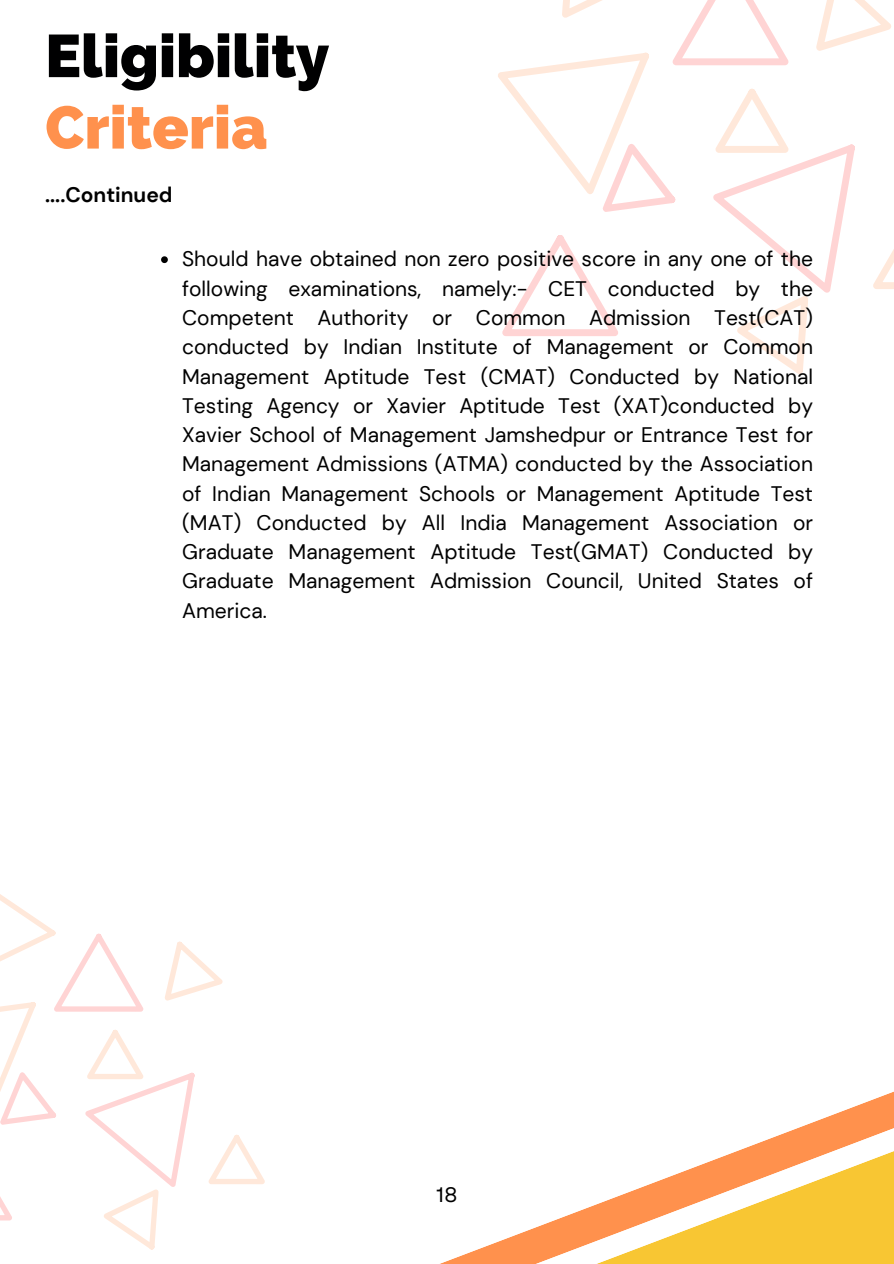
<style>
.page{position:relative;width:894px;height:1264px;background:#fff}
.page>*{position:absolute;margin:0;border:0;box-sizing:border-box;transform-origin:0 0}
.t1{font:800 60px "Raleway";color:#000001}
.t2{font:800 60px "Raleway";color:#ff914d}
.t3{font:21px/29.2px "DM Sans";color:#000;text-align:justify}
.t4{font:700 21px "DM Sans";color:#000}
.t5{font:21px "Garet";color:#000}
</style>
<div class="page">
<svg style="left:150px;top:1099px;width:743px;height:164px"></svg>
<svg style="left:0;top:894px;width:276px;height:355px"></svg>
<svg style="left:498px;top:0;width:395px;height:374px"></svg>
<svg style="left:161px;top:256px;width:7px;height:7px"></svg>
<h1 class="t1" style="left:45px;top:21px;width:285px">Eligibility</h1>
<h1 class="t2" style="left:45px;top:92px;width:223px">Criteria</h1>
<p class="t4" style="left:45px;top:182px;width:129px">....Continued</p>
<p class="t3" style="left:182px;top:245px;width:632px">Should have obtained non zero positive score in any one of the following examinations, namely:- CET conducted by the Competent Authority or Common Admission Test(CAT) conducted by Indian Institute of Management or Common Management Aptitude Test (CMAT) Conducted by National Testing Agency or Xavier Aptitude Test (XAT)conducted by Xavier School of Management Jamshedpur or Entrance Test for Management Admissions (ATMA) conducted by the Association of Indian Management Schools or Management Aptitude Test (MAT) Conducted by All India Management Association or Graduate Management Aptitude Test(GMAT) Conducted by Graduate Management Admission Council, United States of America.</p>
<p class="t5" style="left:436px;top:1179px;width:23px">18</p>
</div>
